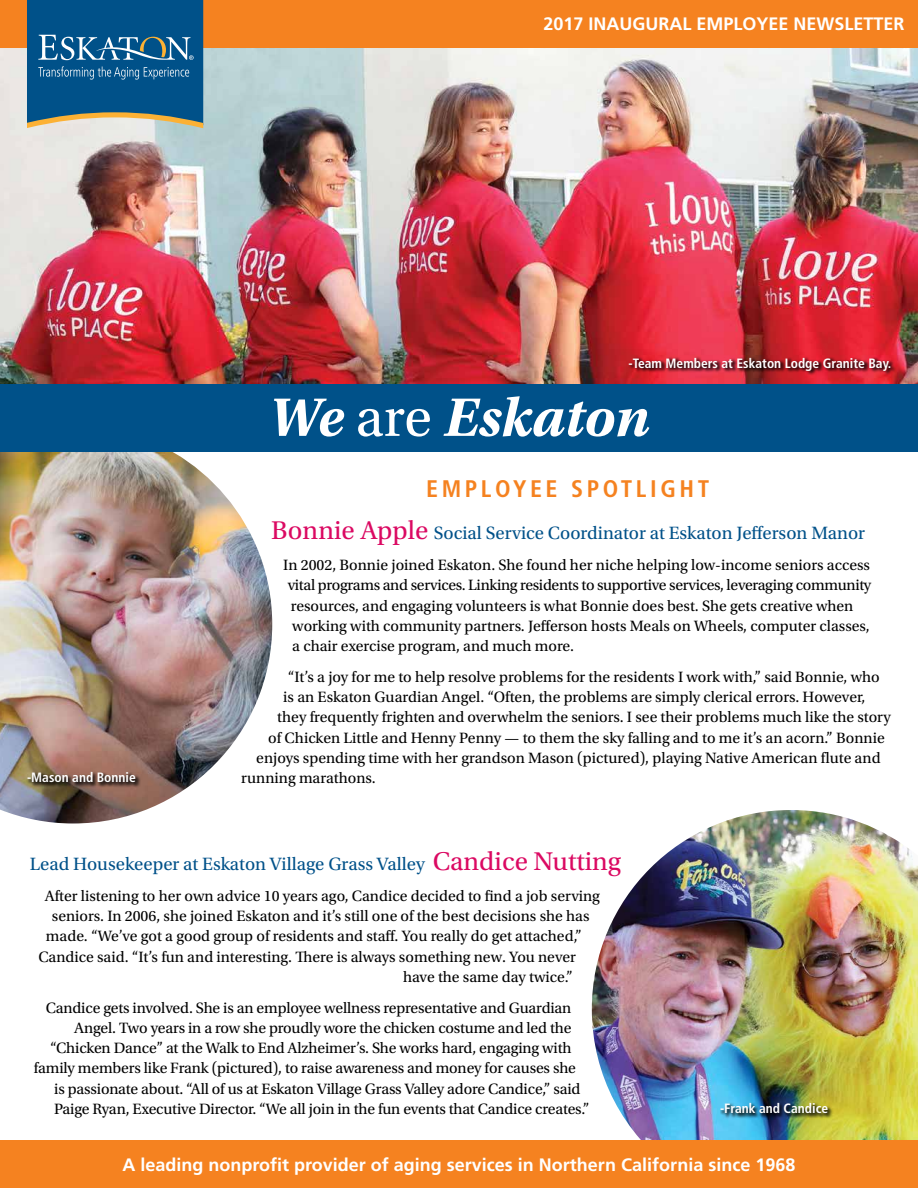
<style>
.page{position:relative;width:918px;height:1188px;background:#fff}
.page>*{position:absolute;margin:0;border:0;box-sizing:border-box;transform-origin:0 0}
.t1{font:italic 700 57px "Utopia Std";color:#fff}
.t2{font:700 condensed 24px "Frutiger LT Std";letter-spacing:.15em;color:#f58220}
.t3{font:18.75px "Utopia Std";color:#005189}
.t4{font:700 18px "Frutiger LT Std";color:#fff}
.t5{font:15.75px/20.2px "Utopia Std";color:#000}
.t6{font:700 condensed 13.5px "Frutiger LT Std";color:#fff}
.s1{font-weight:400;font-style:normal}
.s2{font-size:27px;color:#db0962}
</style>
<div class="page">
<img style="left:0;top:452px;width:272px;height:372px">
<img style="left:592px;top:810px;width:326px;height:330px">
<div style="left:27px;top:771px;width:114px;height:18px;background:#000;opacity:.8"></div>
<div style="left:720px;top:1102px;width:114px;height:18px;background:#000;opacity:.8"></div>
<img style="left:0;top:47px;width:918px;height:338px">
<div style="left:0;top:385px;width:918px;height:67px;background:#005189"></div>
<div style="left:0;top:0;width:918px;height:47px;background:#f58220"></div>
<div style="left:0;top:1140px;width:918px;height:48px;background:#f58220"></div>
<div style="left:628px;top:357px;width:268px;height:19px;background:#000;opacity:.8"></div>
<svg style="left:27px;top:0;width:176px;height:128px;background:#256690"></svg>
<p class="t4" style="left:543px;top:14px;width:363px">2017 INAUGURAL EMPLOYEE NEWSLETTER</p>
<p class="t6" style="left:629px;top:355px;width:264px">-Team Members at Eskaton Lodge Granite Bay.</p>
<h1 class="t1" style="left:269px;top:384px;width:382px">We <span class="s1">are</span> Eskaton</h1>
<p class="t6" style="left:27px;top:770px;width:110px">-Mason and Bonnie</p>
<h2 class="t2" style="left:426px;top:474px;width:285px">EMPLOYEE SPOTLIGHT</h2>
<p class="t3" style="left:271px;top:523px;width:595px"><span class="s2">Bonnie Apple</span> Social Service Coordinator at Eskaton Jefferson Manor</p>
<p class="t5" style="left:283px;top:555px;width:590px">In 2002, Bonnie joined Eskaton. She found her niche helping low-income seniors access vital programs and services. Linking residents to supportive services, leveraging community resources, and engaging volunteers is what Bonnie does best. She gets creative when working with community partners. Jefferson hosts Meals on Wheels, computer classes, a chair exercise program, and much more.</p>
<p class="t5" style="left:288px;top:667px;width:594px">“It’s a joy for me to help resolve problems for the residents I work with,” said Bonnie, who</p>
<p class="t5" style="left:283px;top:687px;width:584px">is an Eskaton Guardian Angel. “Often, the problems are simply clerical errors. However,</p>
<p class="t5" style="left:277px;top:707px;width:615px">they frequently frighten and overwhelm the seniors. I see their problems much like the story</p>
<p class="t5" style="left:268px;top:728px;width:618px">of Chicken Little and Henny Penny — to them the sky falling and to me it’s an acorn.” Bonnie</p>
<p class="t5" style="left:256px;top:748px;width:626px">enjoys spending time with her grandson Mason (pictured), playing Native American flute and</p>
<p class="t5" style="left:241px;top:768px;width:136px">running marathons.</p>
<p class="t3" style="left:30px;top:854px;width:593px">Lead Housekeeper at Eskaton Village Grass Valley <span class="s2">Candice Nutting</span></p>
<p class="t5" style="left:45px;top:886px;width:557px">After listening to her own advice 10 years ago, Candice decided to find a job serving</p>
<p class="t5" style="left:52px;top:906px;width:539px">seniors. In 2006, she joined Eskaton and it’s still one of the best decisions she has</p>
<p class="t5" style="left:46px;top:926px;width:538px">made. “We’ve got a good group of residents and staff. You really do get attached,”</p>
<p class="t5" style="left:38px;top:947px;width:539px">Candice said. “It’s fun and interesting. There is always something new. You never</p>
<p class="t5" style="left:403px;top:967px;width:171px">have the same day twice.”</p>
<p class="t5" style="left:46px;top:998px;width:527px">Candice gets involved. She is an employee wellness representative and Guardian</p>
<p class="t5" style="left:74px;top:1018px;width:499px">Angel. Two years in a row she proudly wore the chicken costume and led the</p>
<p class="t5" style="left:50px;top:1038px;width:523px">“Chicken Dance” at the Walk to End Alzheimer’s. She works hard, engaging with</p>
<p class="t5" style="left:34px;top:1058px;width:544px">family members like Frank (pictured), to raise awareness and money for causes she</p>
<p class="t5" style="left:54px;top:1079px;width:528px">is passionate about. “All of us at Eskaton Village Grass Valley adore Candice,” said</p>
<p class="t5" style="left:54px;top:1099px;width:537px">Paige Ryan, Executive Director. “We all join in the fun events that Candice creates.”</p>
<p class="t6" style="left:720px;top:1101px;width:110px">-Frank and Candice</p>
<p class="t4" style="left:122px;top:1154px;width:675px">A leading nonprofit provider of aging services in Northern California since 1968</p>
</div>
